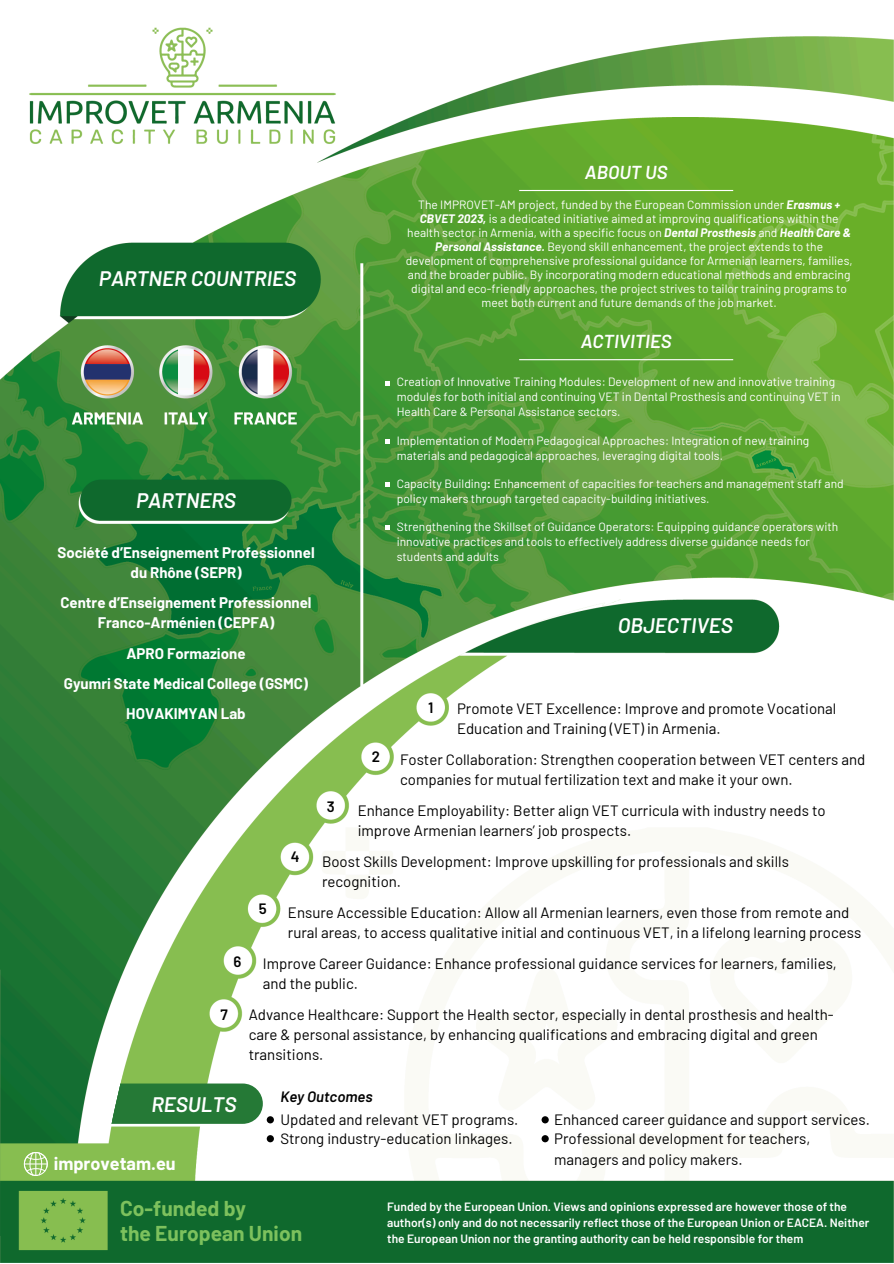
<style>
.page{position:relative;width:894px;height:1264px;background:#fff}
.page>*{position:absolute;margin:0;border:0;box-sizing:border-box;transform-origin:0 0}
.t1{font:italic 600 21px "Barlow";color:#fff}
.t2{font:700 21px/24.8px "Barlow";color:#7dc15d}
.t3{font:italic 600 18.75px "Barlow";color:#fff}
.t4{font:700 18px "Barlow";color:#fff}
.t5{font:15px/20.2px "Barlow";color:#000}
.t6{font:700 15px/20.2px "Barlow";color:#fff;text-align:center}
.t7{font:italic 600 15px "Barlow";color:#000}
.t8{font:600 15px "Barlow";color:#000}
.t9{font:12px/15px "Barlow";color:#fff}
.t10{font:600 12px "Barlow";color:#fff}
.s1{font-weight:700;font-style:italic}
.s2{font-weight:700}
</style>
<div class="page">
<img style="left:0;top:27px;width:893px;height:1235px">
<hr style="left:519px;top:190px;width:214px;height:1px;background:#fff">
<hr style="left:519px;top:359px;width:214px;height:1px;background:#fff">
<svg style="left:385px;top:381px;width:4px;height:4px"></svg>
<svg style="left:385px;top:439px;width:4px;height:4px"></svg>
<svg style="left:385px;top:482px;width:4px;height:4px"></svg>
<svg style="left:385px;top:525px;width:4px;height:4px"></svg>
<div style="left:419px;top:696px;width:23px;height:22px;background:#fff;border-radius:50%"></div>
<div style="left:365px;top:745px;width:22px;height:23px;background:#fff;border-radius:50%"></div>
<div style="left:319px;top:795px;width:23px;height:22px;background:#fff;border-radius:50%"></div>
<div style="left:284px;top:845px;width:22px;height:22px;background:#fff;border-radius:50%"></div>
<div style="left:252px;top:897px;width:22px;height:22px;background:#fff;border-radius:50%"></div>
<div style="left:226px;top:949px;width:23px;height:23px;background:#fff;border-radius:50%"></div>
<div style="left:213px;top:1003px;width:22px;height:22px;background:#fff;border-radius:50%"></div>
<div style="left:267px;top:1116px;width:7px;height:7px;background:#000;border-radius:50%"></div>
<div style="left:541px;top:1116px;width:7px;height:7px;background:#000;border-radius:50%"></div>
<div style="left:267px;top:1135px;width:7px;height:7px;background:#000;border-radius:50%"></div>
<div style="left:541px;top:1135px;width:7px;height:7px;background:#000;border-radius:50%"></div>
<svg style="left:24px;top:1151px;width:23px;height:24px"></svg>
<svg style="left:92px;top:1086px;width:171px;height:40px"></svg>
<div style="left:92px;top:1083px;width:171px;height:40px;background:#257936;border-radius:20px"></div>
<svg style="left:81px;top:1065px;width:42px;height:77px"></svg>
<h5 class="t1" style="left:99px;top:265px;width:199px">PARTNER COUNTRIES</h5>
<h6 class="t3" style="left:584px;top:160px;width:84px">ABOUT US</h6>
<p class="t9" style="left:418px;top:196px;width:423px">The IMPROVET-AM project, funded by the European Commission under <span class="s1">Erasmus +</span></p>
<h6 class="t9" style="left:419px;top:210px;width:420px"><span class="s1">CBVET 2023,</span> is a dedicated initiative aimed at improving qualifications within the</h6>
<p class="t9" style="left:407px;top:224px;width:445px">health sector in Armenia, with a specific focus on <span class="s1">Dental Prosthesis</span> and <span class="s1">Health Care &amp;</span></p>
<h6 class="t9" style="left:405px;top:239px;width:448px;line-height:14px;text-align:center"><span class="s1">Personal Assistance.</span> Beyond skill enhancement, the project extends to the development of comprehensive professional guidance for Armenian learners, families, and the broader public. By incorporating modern educational methods and embracing digital and eco-friendly approaches, the project strives to tailor training programs to meet both current and future demands of the job market.</h6>
<h6 class="t3" style="left:580px;top:329px;width:92px">ACTIVITIES</h6>
<p class="t9" style="left:396px;top:374px;width:440px">Creation of Innovative Training Modules: Development of new and innovative training</p>
<h1 class="t9" style="left:396px;top:389px;width:445px">modules for both initial and continuing VET in Dental Prosthesis and continuing VET in</h1>
<h3 class="t9" style="left:396px;top:404px;width:225px">Health Care &amp; Personal Assistance sectors.</h3>
<p class="t9" style="left:396px;top:432px;width:414px">Implementation of Modern Pedagogical Approaches: Integration of new training materials and pedagogical approaches, leveraging digital tools.</p>
<p class="t9" style="left:396px;top:475px;width:448px">Capacity Building<span class="s2">:</span> Enhancement of capacities for teachers and management staff and policy makers through targeted capacity-building initiatives.</p>
<p class="t9" style="left:396px;top:518px;width:443px">Strengthening the Skillset of Guidance Operators: Equipping guidance operators with innovative practices and tools to effectively address diverse guidance needs for students and adults</p>
<p class="t1" style="left:136px;top:487px;width:101px">PARTNERS</p>
<h1 class="t6" style="left:57px;top:541px;width:259px">Société d’Enseignement Professionnel du Rhône (SEPR)</h1>
<h5 class="t6" style="left:60px;top:592px;width:253px">Centre d’Enseignement Professionnel<br>Franco-Arménien (CEPFA)</h5>
<h5 class="t6" style="left:126px;top:642px;width:120px">APRO Formazione</h5>
<p class="t6" style="left:64px;top:672px;width:246px">Gyumri State Medical College (GSMC)</p>
<p class="t6" style="left:126px;top:702px;width:121px">HOVAKIMYAN Lab</p>
<p class="t1" style="left:617px;top:612px;width:117px">OBJECTIVES</p>
<p class="t8" style="left:428px;top:697px;width:7px">1</p>
<p class="t5" style="left:457px;top:697px;width:381px">Promote VET Excellence: Improve and promote Vocational<br>Education and Training (VET) in Armenia.</p>
<h6 class="t5" style="left:400px;top:748px;width:467px">Foster Collaboration: Strengthen cooperation between VET centers and companies for mutual fertilization text and make it your own.</h6>
<p class="t5" style="left:357px;top:799px;width:469px">Enhance Employability: Better align VET curricula with industry needs to improve Armenian learners’ job prospects.</p>
<h6 class="t5" style="left:322px;top:850px;width:468px">Boost Skills Development: Improve upskilling for professionals and skills recognition.</h6>
<p class="t5" style="left:288px;top:901px;width:574px">Ensure Accessible Education: Allow all Armenian learners, even those from remote and rural areas, to access qualitative initial and continuous VET, in a lifelong learning process</p>
<h6 class="t5" style="left:263px;top:952px;width:575px">Improve Career Guidance: Enhance professional guidance services for learners, families, and the public.</h6>
<h1 class="t5" style="left:249px;top:1003px;width:586px">Advance Healthcare: Support the Health sector, especially in dental prosthesis and health&shy;care &amp; personal assistance, by enhancing qualifications and embracing digital and green transitions.</h1>
<h3 class="t8" style="left:372px;top:747px;width:10px">2</h3>
<p class="t8" style="left:327px;top:797px;width:9px">3</p>
<p class="t8" style="left:291px;top:847px;width:10px">4</p>
<p class="t8" style="left:259px;top:899px;width:9px">5</p>
<p class="t8" style="left:233px;top:951px;width:9px">6</p>
<h1 class="t8" style="left:220px;top:1005px;width:9px">7</h1>
<h5 class="t1" style="left:151px;top:1090px;width:86px">RESULTS</h5>
<h5 class="t7" style="left:280px;top:1086px;width:94px">Key Outcomes</h5>
<h5 class="t5" style="left:280px;top:1108px;width:239px">Updated and relevant VET programs.</h5>
<h6 class="t5" style="left:554px;top:1108px;width:317px">Enhanced career guidance and support services.</h6>
<h6 class="t5" style="left:280px;top:1128px;width:234px">Strong industry-education linkages.</h6>
<h4 class="t5" style="left:554px;top:1128px;width:258px">Professional development for teachers, managers and policy makers.</h4>
<h6 class="t4" style="left:54px;top:1151px;width:123px">improvetam.eu</h6>
<h6 class="t2" style="left:120px;top:1195px;width:183px">Co-funded by<br>the European Union</h6>
<h2 class="t10" style="left:387px;top:1198px;width:461px">Funded by the European Union. Views and opinions expressed are however those of the</h2>
<p class="t10" style="left:387px;top:1214px;width:483px">author(s) only and do not necessarily reflect those of the European Union or EACEA. Neither</p>
<p class="t10" style="left:387px;top:1230px;width:417px">the European Union nor the granting authority can be held responsible for them</p>
</div>
